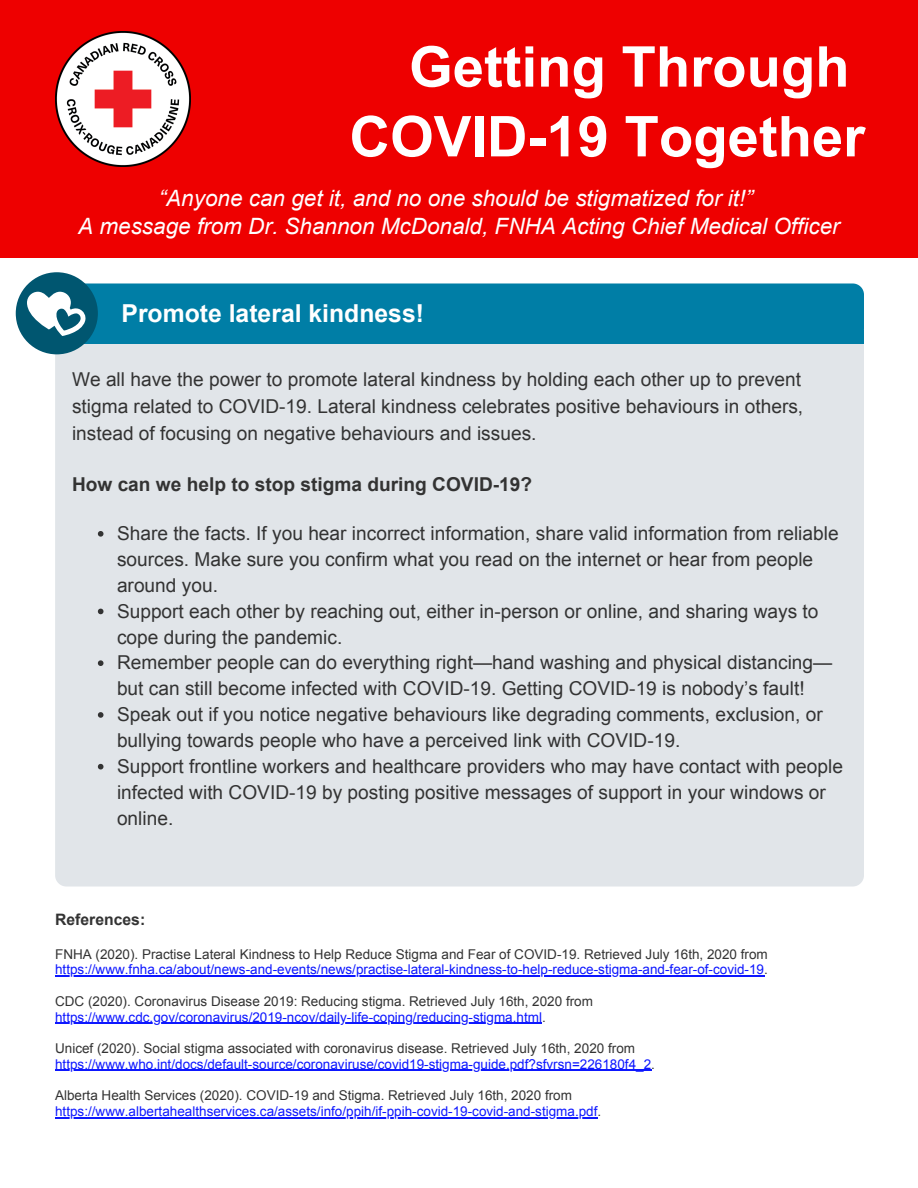
<style>
.page{position:relative;width:918px;height:1188px;background:#fff}
.page>*{position:absolute;margin:0;border:0;box-sizing:border-box;transform-origin:0 0}
.t1{font:700 56.25px/69.8px "Arial";color:#fff;text-align:right}
.t2{font:700 24.75px "Arial";color:#fff}
.t3{font:italic 22.5px/28.2px "Arial";color:#fff;text-align:center}
.t4{font:19.2px/25.8px "Arial";color:#333;text-align:justify}
.t5{font:700 19.2px "Arial";color:#333}
.t6{font:700 15.75px "Arial";color:#333}
.t7{font:13.5px/15.8px "Arial";color:#0d17ff}
.s1{color:#333}
</style>
<div class="page">
<div style="left:0;top:0;width:918px;height:258px;background:#e00"></div>
<div style="left:55px;top:344px;width:809px;height:542px;background:#e1e5e9"></div>
<div style="left:86px;top:284px;width:778px;height:47px;background:#007ea6"></div>
<svg style="left:98px;top:531px;width:6px;height:6px"></svg>
<svg style="left:98px;top:609px;width:6px;height:5px"></svg>
<svg style="left:98px;top:660px;width:6px;height:6px"></svg>
<svg style="left:98px;top:712px;width:6px;height:6px"></svg>
<svg style="left:98px;top:764px;width:6px;height:6px"></svg>
<div style="left:55px;top:331px;width:809px;height:13px;background:#007ea6"></div>
<div style="left:16px;top:272px;width:82px;height:82px;background:#005670;border-radius:50%"></div>
<svg style="left:27px;top:292px;width:59px;height:44px"></svg>
<img style="left:55px;top:32px;width:135px;height:134px">
<hr style="left:55px;top:975px;width:709px;height:1px;background:#0d17ff">
<hr style="left:55px;top:1023px;width:487px;height:1px;background:#0d17ff">
<hr style="left:55px;top:1070px;width:596px;height:1px;background:#0d17ff">
<hr style="left:55px;top:1117px;width:543px;height:1px;background:#0d17ff">
<h1 class="t1" style="left:349px;top:34px;width:517px">Getting Through<br>COVID-19 Together</h1>
<p class="t3" style="left:78px;top:184px;width:763px">“Anyone can get it, and no one should be stigmatized for it!”<br>A message from Dr. Shannon McDonald, FNHA Acting Chief Medical Officer</p>
<p class="t2" style="left:122px;top:297px;width:304px">Promote lateral kindness!</p>
<p class="t4" style="left:72px;top:366px;width:733px;line-height:27px">We all have the power to promote lateral kindness by holding each other up to prevent stigma related to COVID-19. Lateral kindness celebrates positive behaviours in others, instead of focusing on negative behaviours and issues.</p>
<p class="t5" style="left:72px;top:471px;width:462px">How can we help to stop stigma during COVID-19?</p>
<p class="t4" style="left:117px;top:521px;width:728px;text-align:left">Share the facts. If you hear incorrect information, share valid information from reliable sources. Make sure you confirm what you read on the internet or hear from people around you.<br>Support each other by reaching out, either in-person or online, and sharing ways to cope during the pandemic.<br>Remember people can do everything right—hand washing and physical distancing— but can still become infected with COVID-19. Getting COVID-19 is nobody’s fault!<br>Speak out if you notice negative behaviours like degrading comments, exclusion, or bullying towards people who have a perceived link with COVID-19.<br>Support frontline workers and healthcare providers who may have contact with people infected with COVID-19 by posting positive messages of support in your windows or online.</p>
<p class="t6" style="left:55px;top:909px;width:92px">References:</p>
<p class="t7" style="left:55px;top:946px;width:714px"><span class="s1">FNHA (2020). Practise Lateral Kindness to Help Reduce Stigma and Fear of COVID-19. Retrieved July 16th, 2020 from </span>https://www.fnha.ca/about/news-and-events/news/practise-lateral-kindness-to-help-reduce-stigma-and-fear-of-covid-19<span class="s1">.</span></p>
<p class="t7" style="left:55px;top:993px;width:539px"><span class="s1">CDC (2020). Coronavirus Disease 2019: Reducing stigma. Retrieved July 16th, 2020 from </span>https://www.cdc.gov/coronavirus/2019-ncov/daily-life-coping/reducing-stigma.html<span class="s1">.</span></p>
<p class="t7" style="left:55px;top:1041px;width:601px"><span class="s1">Unicef (2020). Social stigma associated with coronavirus disease. Retrieved July 16th, 2020 from </span>https://www.who.int/docs/default-source/coronaviruse/covid19-stigma-guide.pdf?sfvrsn=226180f4_2<span class="s1">.</span></p>
<p class="t7" style="left:55px;top:1088px;width:548px"><span class="s1">Alberta Health Services (2020). COVID-19 and Stigma. Retrieved July 16th, 2020 from </span>https://www.albertahealthservices.ca/assets/info/ppih/if-ppih-covid-19-covid-and-stigma.pdf<span class="s1">.</span></p>
</div>
